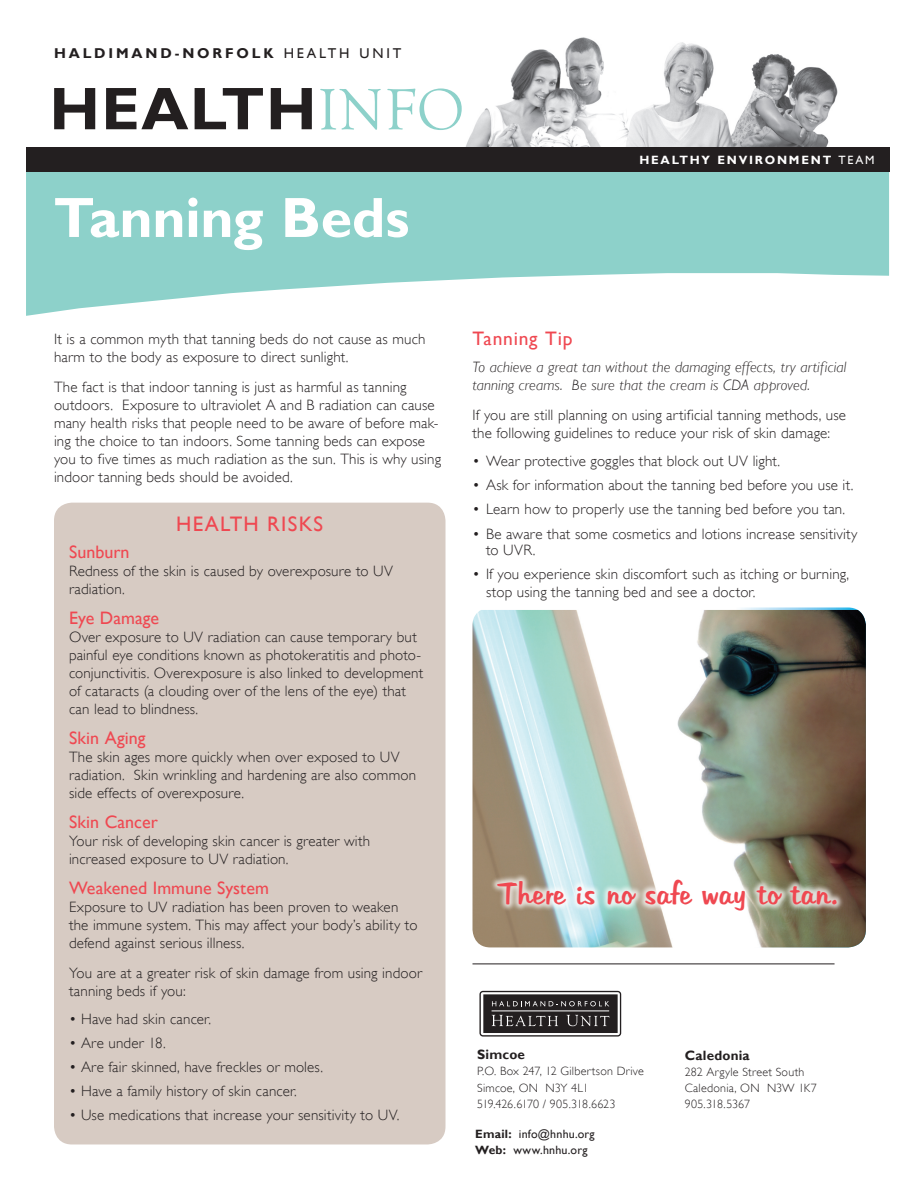
<style>
.page{position:relative;width:918px;height:1188px;background:#fff}
.page>*{position:absolute;margin:0;border:0;box-sizing:border-box;transform-origin:0 0}
.t1{font:700 60.45px "Gill Sans";color:#231f20}
.t2{font:60px "Goudy Old Style T";color:#8dd1ca}
.Heading_1{font:700 57px "Gill Sans";color:#fff}
.Body_Text{font:30px "Tabitha";letter-spacing:.02em;color:#ef4851}
.Heading_3{font:21px "Gill Sans";letter-spacing:.055em;color:#ef4851}
.Heading_3-2{font:19.5px "Gill Sans";letter-spacing:.04em;color:#ef4851}
.Body_Text-2{font:18px "Gill Sans";color:#ef4851}
.Body_Text-3{font:300 15px/18px "Gill Sans";letter-spacing:.01em;color:#231f20}
.List_Bullet_1{font:300 15px/16.5px "Gill Sans";letter-spacing:.01em;color:#231f20}
.Body_Text-4{font:italic 300 15px/18px "Gill Sans";letter-spacing:.01em;color:#231f20}
.t3{font:700 14.25px "Gill Sans";letter-spacing:.2em;color:#231f20}
.HU_Contact_-_Town{font:700 13.5px "Gill Sans";color:#231f20}
.HU_Contact_-_Address{font:300 12px "Gill Sans";letter-spacing:.02em;color:#231f20}
.HU_Contact_-_Address-2{font:300 12px "Gill Sans";letter-spacing:-.005em;color:#231f20}
.HU_Contact_-_Address-3{font:12px "Gill Sans";letter-spacing:.015em;color:#231f20}
.t4{font:700 12px "Gill Sans";letter-spacing:.15em;color:#fff}
.s1{font-weight:400}
.s2{font-weight:700}
</style>
<div class="page">
<img style="left:465px;top:37px;width:373px;height:110px">
<svg style="left:26px;top:171px;width:863px;height:145px;fill:#8dd1ca"></svg>
<div style="left:26px;top:147px;width:863px;height:24px;background:#231f20"></div>
<img style="left:472px;top:610px;width:394px;height:337px">
<div style="left:54px;top:503px;width:392px;height:641px;background:#d7cbc3;border-radius:18px"></div>
<div style="left:489px;top:871px;width:423px;height:102px;background:#fff;opacity:.75"></div>
<hr style="left:472px;top:964px;width:363px;height:1px;background:#231f20">
<div style="left:479px;top:991px;width:142px;height:46px;border:1px solid #231f20;border-radius:3px"></div>
<div style="left:483px;top:994px;width:135px;height:39px;background:#231f20"></div>
<svg style="left:492px;top:1001px;width:117px;height:5px"></svg>
<svg style="left:492px;top:1015px;width:66px;height:11px"></svg>
<svg style="left:567px;top:1015px;width:42px;height:11px"></svg>
<hr style="left:492px;top:1011px;width:117px;height:1px;background:#fff">
<p class="t3" style="left:54px;top:45px;width:349px">HALDIMAND-NORFOLK <span class="s1">HEA LTH UNIT</span></p>
<p class="t1" style="left:50px;top:73px;width:44px">HEALTH</p>
<p class="t2" style="left:318px;top:77px;width:148px">INFO</p>
<p class="Heading_1" style="left:54px;top:183px;width:357px">TANNING BEDS</p>
<p class="t4" style="left:639px;top:153px;width:237px">HEALTHY ENVIRONMENT <span class="s1">team</span></p>
<p class="Body_Text-3" style="left:54px;top:330px;width:373px">It is a common myth that tanning beds do not cause as much harm to the body as exposure to direct sunlight.</p>
<p class="Body_Text-3" style="left:54px;top:378px;width:389px">The fact is that indoor tanning is just as harmful as tanning outdoors. Exposure to ultraviolet A and B radiation can cause many health risks that people need to be aware of before mak&shy;ing the choice to tan indoors. Some tanning beds can expose you to five times as much radiation as the sun. This is why using indoor tanning beds should be avoided.</p>
<p class="Heading_3" style="left:176px;top:511px;width:149px">Health Ri sks</p>
<p class="Body_Text-2" style="left:69px;top:541px;width:62px">Sunburn</p>
<p class="Body_Text-3" style="left:69px;top:562px;width:326px">Redness of the skin is caused by overexposure to UV radiation.</p>
<p class="Body_Text-2" style="left:69px;top:607px;width:92px">Eye Damage</p>
<p class="Body_Text-3" style="left:69px;top:628px;width:356px">Over exposure to UV radiation can cause temporary but painful eye conditions known as photokeratitis and photo&shy;conjunctivitis. Overexposure is also linked to development of cataracts (a clouding over of the lens of the eye) that can lead to blindness.</p>
<p class="Body_Text-2" style="left:69px;top:727px;width:78px">Skin Aging</p>
<p class="Body_Text-3" style="left:69px;top:748px;width:349px">The skin ages more quickly when over exposed to UV radiation. Skin wrinkling and hardening are also common side effects of overexposure.</p>
<p class="Body_Text-2" style="left:69px;top:811px;width:90px">Skin Cancer</p>
<p class="Body_Text-3" style="left:69px;top:832px;width:303px">Your risk of developing skin cancer is greater with increased exposure to UV radiation.</p>
<p class="Body_Text-2" style="left:69px;top:877px;width:201px">Weakened Immune System</p>
<p class="Body_Text-3" style="left:69px;top:898px;width:350px">Exposure to UV radiation has been proven to weaken the immune system. This may affect your body’s ability to defend against serious illness.</p>
<p class="Body_Text-3" style="left:69px;top:964px;width:355px">You are at a greater risk of skin damage from using indoor tanning beds if you:</p>
<p class="List_Bullet_1" style="left:69px;top:1011px;width:144px">• Have had skin cancer.</p>
<p class="List_Bullet_1" style="left:69px;top:1035px;width:98px">• Are under 18.</p>
<p class="List_Bullet_1" style="left:69px;top:1059px;width:256px">• Are fair skinned, have freckles or moles.</p>
<p class="List_Bullet_1" style="left:69px;top:1083px;width:229px">• Have a family history of skin cancer.</p>
<p class="List_Bullet_1" style="left:69px;top:1107px;width:332px">• Use medications that increase your sensitivity to UV.</p>
<p class="Heading_3-2" style="left:472px;top:327px;width:102px">Tanning Tip</p>
<p class="Body_Text-4" style="left:472px;top:358px;width:375px">To achieve a great tan without the damaging effects, try artificial tanning creams. Be sure that the cream is CDA approved.</p>
<p class="Body_Text-3" style="left:472px;top:406px;width:375px">If you are still planning on using artificial tanning methods, use the following guidelines to reduce your risk of skin damage:</p>
<p class="List_Bullet_1" style="left:472px;top:453px;width:309px">• Wear protective goggles that block out UV light.</p>
<p class="List_Bullet_1" style="left:472px;top:477px;width:382px">• Ask for information about the tanning bed before you use it.</p>
<p class="List_Bullet_1" style="left:472px;top:501px;width:374px">• Learn how to properly use the tanning bed before you tan.</p>
<p class="List_Bullet_1" style="left:486px;top:525px;width:373px;text-indent:-14px">• Be aware that some cosmetics and lotions increase sensitivity to UVR.</p>
<p class="List_Bullet_1" style="left:486px;top:565px;width:365px;line-height:18px;text-indent:-14px">• If you experience skin discomfort such as itching or burning, stop using the tanning bed and see a doctor.</p>
<p class="Body_Text" style="left:499px;top:874px;width:340px">There is no safe way to tan.</p>
<p class="HU_Contact_-_Town" style="left:477px;top:1047px;width:49px">SIMCOE</p>
<p class="HU_Contact_-_Address" style="left:477px;top:1064px;width:168px">P.O. Box 247, 12 Gilbertson Drive</p>
<p class="HU_Contact_-_Address" style="left:477px;top:1081px;width:113px">Simcoe, ON N3Y 4L1</p>
<p class="HU_Contact_-_Address-2" style="left:477px;top:1097px;width:140px">519.426.6170 / 905.318.6623</p>
<p class="HU_Contact_-_Address-3" style="left:475px;top:1127px;width:121px"><span class="s2">EMAIL:</span> info@hnhu.org</p>
<p class="HU_Contact_-_Address-3" style="left:475px;top:1143px;width:114px"><span class="s2">WEB:</span> www.hnhu.org</p>
<p class="HU_Contact_-_Town" style="left:685px;top:1047px;width:67px">CALEDONIA</p>
<p class="HU_Contact_-_Address" style="left:685px;top:1065px;width:121px">282 Argyle Street South</p>
<p class="HU_Contact_-_Address" style="left:685px;top:1081px;width:134px">Caledonia, ON N3W 1K7</p>
<p class="HU_Contact_-_Address-2" style="left:685px;top:1097px;width:67px">905.318.5367</p>
</div>
